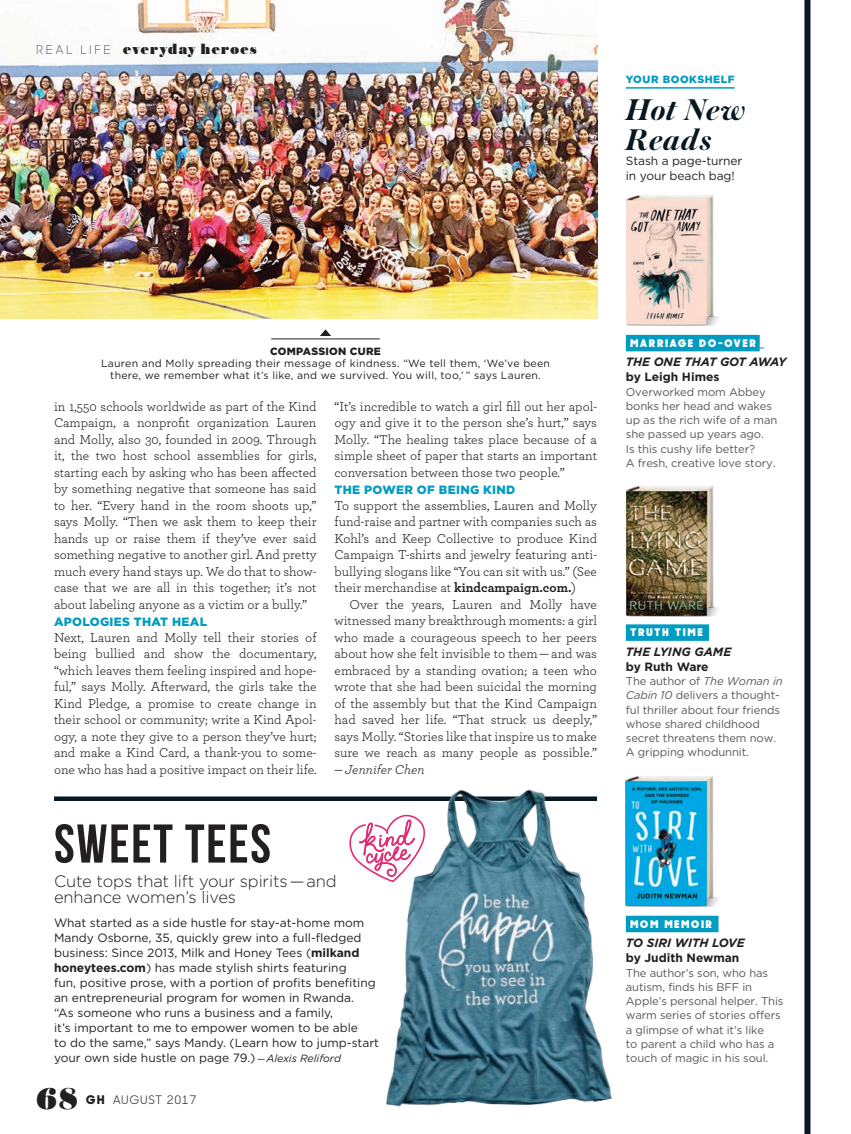
<style>
.page{position:relative;width:851px;height:1134px;background:#fff}
.page>*{position:absolute;margin:0;border:0;box-sizing:border-box;transform-origin:0 0}
.t1{font:700 54.45px "Bebas Neue";letter-spacing:.03em;color:#231f20}
.t2{font:italic 600 31.5px/30px "Austin";letter-spacing:.025em;color:#071822;scale:1.1 1}
.t3{font:900 31.5px "Austin";color:#231f20}
.t4{font:300 16.5px/16.5px "Gotham";letter-spacing:-.01em;color:#231f20}
.t5{font:900 15px "Austin";letter-spacing:.095em;color:#231f20}
.t6{font:13.5px/16.5px "Archer";color:#231f20;text-align:justify}
.t7{font:italic 13.5px "Archer";color:#231f20}
.t8{font:12px/15px "Gotham";color:#231f20}
.t9{font:italic 700 12px "Gotham";letter-spacing:-.005em;color:#231f20}
.t10{font:700 12px "Gotham";color:#231f20}
.t11{font:900 12px "Gotham";letter-spacing:.025em;color:#009cc1}
.t12{font:11.7px "Sharp Sans No 1";letter-spacing:.06em;color:#231f20}
.t13{font:11.25px/14.2px "Gotham";letter-spacing:-.01em;color:#57585a}
.t14{font:10.5px/12px "Gotham";letter-spacing:.025em;color:#231f20;text-align:center}
.t15{font:900 10.5px "Sharp Sans No 1";letter-spacing:.2em;color:#fff}
.t16{font:900 10.5px "Gotham";letter-spacing:.025em;color:#231f20}
.t17{font:900 10.5px "Gotham";letter-spacing:.05em;color:#009cc1}
.s1{font-family:"Sharp Sans No 1";font-weight:300;font-size:12px}
.s2{font-weight:700}
.s3{font-style:italic;font-size:9px}
.s4{font-style:italic;font-size:10.5px}
.s5{font-weight:800;font-size:12px}
.s6{font-style:italic}
</style>
<div class="page">
<img style="left:0;top:0;width:597px;height:319px">
<img style="left:40px;top:0;width:27px;height:70px">
<img style="left:625px;top:776px;width:94px;height:140px">
<img style="left:625px;top:486px;width:94px;height:140px">
<img style="left:626px;top:195px;width:98px;height:140px">
<div style="left:54px;top:796px;width:543px;height:5px;background:#071822"></div>
<hr style="left:626px;top:87px;width:108px;height:2px;background:#009cc1">
<div style="left:626px;top:335px;width:133px;height:16px;background:#009cc1"></div>
<div style="left:626px;top:916px;width:92px;height:16px;background:#009cc1"></div>
<div style="left:626px;top:624px;width:83px;height:17px;background:#009cc1"></div>
<img style="left:382px;top:789px;width:230px;height:318px">
<svg style="left:349px;top:812px;width:76px;height:70px"></svg>
<hr style="left:271px;top:339px;width:108px;height:1px;background:#231f20">
<svg style="left:320px;top:329px;width:11px;height:7px"></svg>
<div style="left:804px;top:0;width:6px;height:1134px;background:#071822"></div>
<p class="t5" style="left:36px;top:38px;width:222px"><span class="s1">REAL LIFE</span> everyday heroes</p>
<p class="t17" style="left:626px;top:72px;width:110px">YOUR BOOKSHELF</p>
<h2 class="t2" style="left:626px;top:93px;width:110px">Hot New<br>Reads</h2>
<p class="t8" style="left:626px;top:153px;width:118px">Stash a page-turner in your beach bag!</p>
<p class="t16" style="left:270px;top:344px;width:112px">COMPASSION CURE</p>
<p class="t14" style="left:101px;top:357px;width:450px">Lauren and Molly spreading their message of kindness. “We tell them, ‘We’ve been there, we remember what it’s like, and we survived. You will, too,’ ” says Lauren.</p>
<p class="t6" style="left:54px;top:398px;width:264px">in 1,550 schools worldwide as part of the Kind Campaign, a nonprofit organization Lauren and Molly, also 30, founded in 2009. Through it, the two host school assemblies for girls, starting each by asking who has been affected by something negative that someone has said to her. “Every hand in the room shoots up,” says Molly. “Then we ask them to keep their hands up or raise them if they’ve ever said something negative to another girl. And pretty much every hand stays up. We do that to show&shy;case that we are all in this together; it’s not about labeling anyone as a victim or a bully.”</p>
<p class="t11" style="left:54px;top:613px;width:155px">APOLOGIES THAT HEAL</p>
<p class="t6" style="left:54px;top:629px;width:264px">Next, Lauren and Molly tell their stories of being bullied and show the documentary, “which leaves them feeling inspired and hope&shy;ful,” says Molly. Afterward, the girls take the Kind Pledge, a promise to create change in their school or community; write a Kind Apol&shy;ogy, a note they give to a person they’ve hurt; and make a Kind Card, a thank-you to some&shy;one who has had a positive impact on their life.</p>
<p class="t6" style="left:334px;top:398px;width:264px">“It’s incredible to watch a girl fill out her apol&shy;ogy and give it to the person she’s hurt,” says Molly. “The healing takes place because of a simple sheet of paper that starts an important conversation between those two people.”</p>
<p class="t11" style="left:334px;top:481px;width:182px">THE POWER OF BEING KIND</p>
<p class="t6" style="left:334px;top:497px;width:264px">To support the assemblies, Lauren and Molly fund-raise and partner with companies such as Kohl’s and Keep Collective to produce Kind Campaign T-shirts and jewelry featuring anti&shy;bullying slogans like “You can sit with us.” (See their merchandise at <span class="s2">kindcampaign.com.</span>)</p>
<p class="t6" style="left:334px;top:596px;width:264px;text-indent:15px">Over the years, Lauren and Molly have witnessed many breakthrough moments: a girl who made a courageous speech to her peers about how she felt invisible to them — and was embraced by a standing ovation; a teen who wrote that she had been suicidal the morning of the assembly but that the Kind Campaign had saved her life. “That struck us deeply,” says Molly. “Stories like that inspire us to make sure we reach as many people as possible.”</p>
<p class="t7" style="left:334px;top:760px;width:92px">— Jennifer Chen</p>
<h1 class="t1" style="left:54px;top:814px;width:218px">SWEET TEES</h1>
<p class="t4" style="left:54px;top:872px;width:284px">Cute tops that lift your spirits — and enhance women’s lives</p>
<p class="t8" style="left:54px;top:915px;width:326px">What started as a side hustle for stay-at-home mom Mandy Osborne, 35, quickly grew into a full-fledged business: Since 2013, Milk and Honey Tees (<span class="s2">milkand honeytees.com</span>) has made stylish shirts featuring<br>fun, positive prose, with a portion of profits benefiting an entrepreneurial program for women in Rwanda.<br>“As someone who runs a business and a family,<br>it’s important to me to empower women to be able<br>to do the same,” says Mandy. (Learn how to jump-start your own side hustle on page 79.) <span class="s3">—</span> <span class="s4">Alexis Reliford</span></p>
<h2 class="t3" style="left:36px;top:1074px;width:43px">68</h2>
<p class="t12" style="left:86px;top:1091px;width:112px"><span class="s5">GH</span> AUGUST 2017</p>
<p class="t15" style="left:630px;top:335px;width:127px">MARRIAGE DO-OVER</p>
<p class="t9" style="left:626px;top:354px;width:162px">THE ONE THAT GOT AWAY</p>
<p class="t10" style="left:626px;top:369px;width:95px">by Leigh Himes</p>
<p class="t13" style="left:626px;top:384px;width:153px">Overworked mom Abbey bonks her head and wakes up as the rich wife of a man she passed up years ago.<br>Is this cushy life better?<br>A fresh, creative love story.</p>
<p class="t15" style="left:630px;top:625px;width:74px">TRUTH TIME</p>
<p class="t9" style="left:626px;top:644px;width:107px">THE LYING GAME</p>
<p class="t10" style="left:626px;top:659px;width:84px">by Ruth Ware</p>
<p class="t13" style="left:626px;top:674px;width:158px">The author of <span class="s6">The Woman in<br>Cabin 10</span> delivers a thought&shy;ful thriller about four friends whose shared childhood secret threatens them now.<br>A gripping whodunnit.</p>
<p class="t15" style="left:630px;top:916px;width:83px">MOM MEMOIR</p>
<p class="t9" style="left:626px;top:935px;width:120px">TO SIRI WITH LOVE</p>
<p class="t10" style="left:626px;top:950px;width:115px">by Judith Newman</p>
<p class="t13" style="left:626px;top:965px;width:159px">The author’s son, who has autism, finds his BFF in<br>Apple’s personal helper. This warm series of stories offers a glimpse of what it’s like<br>to parent a child who has a touch of magic in his soul.</p>
</div>
